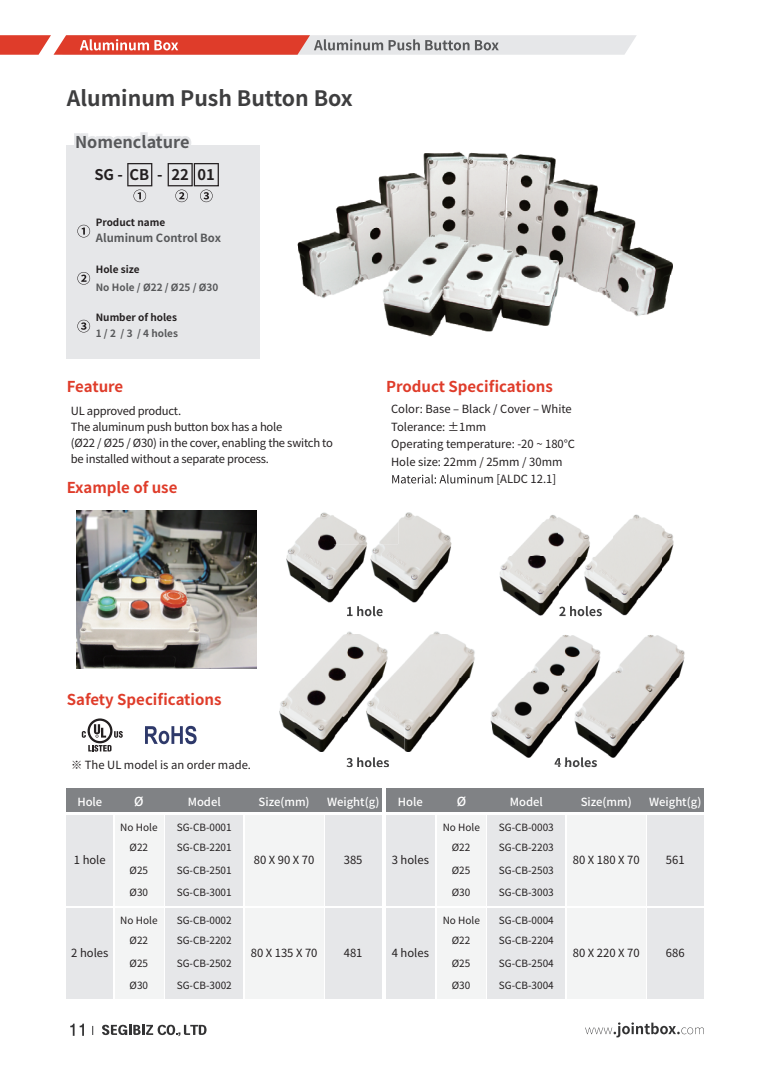
<style>
.page{position:relative;width:773px;height:1081px;background:#fff}
.page>*{position:absolute;margin:0;border:0;box-sizing:border-box;transform-origin:0 0}
.t1{font:700 21.25px "Noto Sans CJ Kkr";color:#3e3e3f}
.t2{font:700 16.25px "Noto Sans CJ Kkr";color:#57585a}
.t3{font:700 15px "Noto Sans CJ Kkr";color:#df3c2a}
.t4{font:700 14.75px "Noto Sans CJ Kkr";color:#231f20}
.t5{font:700 12.5px "Noto Sans CJ Kkr";color:#3e3e3f}
.t6{font:500 12.5px "Noto Sans CJ Kkr";color:#fff}
.t7{font:11.25px/17.5px "Noto Sans CJ Kkr";color:#231f20}
.t8{font:11.25px/16.2px "Noto Sans CJ Kkr";letter-spacing:-.02em;color:#231f20}
.t9{font:500 11.25px "Noto Sans CJ Kkr";color:#fff}
.t10{font:700 11.25px "Noto Sans CJ Kkr";color:#57585a}
.t11{font:10px/20.1px "Noto Sans CJ Kkr";color:#231f20}
.t12{font:700 10px "Noto Sans CJ Kkr";color:#231f20}
.t13{font:700 10px "Noto Sans CJ Kkr";color:#57585a}
</style>
<div class="page">
<img style="left:249px;top:510px;width:72px;height:87px">
<img style="left:321px;top:514px;width:13px;height:89px">
<img style="left:297px;top:151px;width:376px;height:186px">
<svg style="left:0;top:35px;width:636px;height:20px"></svg>
<svg style="left:585px;top:1022px;width:118px;height:15px"></svg>
<svg style="left:70px;top:1023px;width:14px;height:13px"></svg>
<svg style="left:102px;top:1024px;width:104px;height:12px"></svg>
<div style="left:165px;top:908px;width:78px;height:90px;background:#e6e7e9"></div>
<img style="left:77px;top:511px;width:180px;height:157px">
<svg style="left:88px;top:745px;width:23px;height:6px"></svg>
<svg style="left:114px;top:731px;width:9px;height:7px"></svg>
<svg style="left:87px;top:718px;width:25px;height:25px"></svg>
<svg style="left:90px;top:721px;width:20px;height:20px"></svg>
<svg style="left:94px;top:724px;width:12px;height:14px"></svg>
<svg style="left:82px;top:731px;width:4px;height:7px"></svg>
<svg style="left:145px;top:726px;width:51px;height:18px"></svg>
<div style="left:67px;top:788px;width:315px;height:24px;background:#808285"></div>
<div style="left:245px;top:908px;width:78px;height:90px;background:#f3f4f4"></div>
<div style="left:67px;top:908px;width:46px;height:90px;background:#e6e7e9"></div>
<div style="left:115px;top:908px;width:48px;height:90px;background:#f3f4f4"></div>
<div style="left:325px;top:908px;width:57px;height:90px;background:#e6e7e9"></div>
<div style="left:245px;top:815px;width:78px;height:90px;background:#f3f4f4"></div>
<div style="left:165px;top:815px;width:78px;height:90px;background:#e6e7e9"></div>
<div style="left:115px;top:815px;width:48px;height:90px;background:#f3f4f4"></div>
<div style="left:325px;top:815px;width:57px;height:90px;background:#e6e7e9"></div>
<div style="left:67px;top:815px;width:46px;height:90px;background:#e6e7e9"></div>
<div style="left:567px;top:908px;width:78px;height:90px;background:#f3f4f4"></div>
<div style="left:487px;top:908px;width:78px;height:90px;background:#e6e7e9"></div>
<div style="left:437px;top:908px;width:48px;height:90px;background:#f3f4f4"></div>
<div style="left:647px;top:908px;width:57px;height:90px;background:#e6e7e9"></div>
<div style="left:386px;top:788px;width:317px;height:24px;background:#808285"></div>
<div style="left:386px;top:908px;width:48px;height:90px;background:#e6e7e9"></div>
<div style="left:386px;top:815px;width:48px;height:90px;background:#e6e7e9"></div>
<div style="left:567px;top:815px;width:78px;height:90px;background:#f3f4f4"></div>
<div style="left:487px;top:815px;width:78px;height:90px;background:#e6e7e9"></div>
<div style="left:437px;top:815px;width:48px;height:90px;background:#f3f4f4"></div>
<div style="left:647px;top:815px;width:57px;height:90px;background:#e6e7e9"></div>
<div style="left:67px;top:145px;width:193px;height:214px;background:#e6e7e9"></div>
<svg style="left:127px;top:163px;width:25px;height:39px"></svg>
<svg style="left:168px;top:163px;width:51px;height:39px"></svg>
<svg style="left:77px;top:272px;width:13px;height:13px"></svg>
<svg style="left:77px;top:320px;width:13px;height:12px"></svg>
<svg style="left:77px;top:225px;width:13px;height:12px"></svg>
<svg style="left:74px;top:132px;width:117px;height:13px"></svg>
<img style="left:624px;top:514px;width:35px;height:11px">
<img style="left:612px;top:525px;width:50px;height:91px">
<img style="left:662px;top:527px;width:12px;height:42px">
<img style="left:499px;top:515px;width:113px;height:102px">
<img style="left:559px;top:606px;width:42px;height:10px">
<img style="left:334px;top:483px;width:118px;height:61px">
<img style="left:334px;top:544px;width:118px;height:69px">
<img style="left:347px;top:606px;width:35px;height:8px">
<img style="left:398px;top:475px;width:38px;height:8px">
<svg style="left:392px;top:475px;width:6px;height:8px"></svg>
<img style="left:439px;top:475px;width:43px;height:10px">
<img style="left:348px;top:635px;width:127px;height:87px">
<img style="left:369px;top:722px;width:65px;height:30px">
<img style="left:348px;top:631px;width:100px;height:4px">
<img style="left:608px;top:635px;width:77px;height:123px">
<img style="left:279px;top:634px;width:69px;height:118px">
<img style="left:347px;top:615px;width:57px;height:19px">
<img style="left:348px;top:757px;width:41px;height:10px">
<img style="left:348px;top:614px;width:34px;height:2px">
<img style="left:491px;top:635px;width:117px;height:123px">
<img style="left:554px;top:757px;width:8px;height:7px">
<img style="left:562px;top:757px;width:35px;height:7px">
<h1 class="t1" style="left:67px;top:87px;width:287px">Aluminum Push Button Box</h1>
<h2 class="t2" style="left:75px;top:133px;width:116px">Nomenclature</h2>
<h3 class="t4" style="left:94px;top:166px;width:122px">SG - CB - 22 01</h3>
<p class="t12" style="left:96px;top:217px;width:71px">Product name</p>
<p class="t10" style="left:96px;top:231px;width:126px">Aluminum Control Box</p>
<p class="t12" style="left:96px;top:264px;width:45px">Hole size</p>
<p class="t12" style="left:96px;top:312px;width:83px">Number of holes</p>
<p class="t13" style="left:96px;top:328px;width:84px">1 / 2 / 3 / 4 holes</p>
<p class="t13" style="left:96px;top:281px;width:124px">No Hole / Ø22 / Ø25 / Ø30</p>
<h3 class="t3" style="left:67px;top:378px;width:58px">Feature</h3>
<p class="t8" style="left:71px;top:402px;width:263px">UL approved product.<br>The aluminum push button box has a hole<br>(Ø22 / Ø25 / Ø30) in the cover, enabling the switch to be installed without a separate process.</p>
<h3 class="t3" style="left:67px;top:479px;width:112px">Example of use</h3>
<h3 class="t3" style="left:386px;top:378px;width:168px">Product Specifications</h3>
<p class="t7" style="left:391px;top:401px;width:185px">Color: Base ‒ Black / Cover ‒ White<br>Tolerance: ±1mm<br>Operating temperature: -20 ~ 180℃<br>Hole size: 22mm / 25mm / 30mm</p>
<h3 class="t3" style="left:67px;top:691px;width:156px">Safety Specifications</h3>
<p class="t7" style="left:71px;top:756px;width:181px">※ The UL model is an order made.</p>
<p class="t5" style="left:554px;top:755px;width:45px">4 holes</p>
<p class="t9" style="left:77px;top:795px;width:26px">Hole</p>
<p class="t6" style="left:134px;top:794px;width:11px">Ø</p>
<p class="t9" style="left:188px;top:795px;width:35px">Model</p>
<p class="t9" style="left:258px;top:795px;width:52px">Size(mm)</p>
<p class="t9" style="left:327px;top:795px;width:54px">Weight(g)</p>
<p class="t11" style="left:120px;top:817px;width:39px">No Hole</p>
<p class="t11" style="left:130px;top:860px;width:20px">Ø25</p>
<p class="t11" style="left:130px;top:882px;width:20px">Ø30</p>
<p class="t11" style="left:177px;top:817px;width:56px">SG-CB-0001<br>SG-CB-2201</p>
<p class="t11" style="left:177px;top:860px;width:56px">SG-CB-2501</p>
<p class="t11" style="left:177px;top:882px;width:56px">SG-CB-3001</p>
<p class="t11" style="left:130px;top:837px;width:20px">Ø22</p>
<p class="t7" style="left:74px;top:851px;width:33px">1 hole</p>
<p class="t7" style="left:254px;top:851px;width:62px">80 X 90 X 70</p>
<p class="t7" style="left:344px;top:851px;width:20px">385</p>
<p class="t9" style="left:398px;top:795px;width:26px">Hole</p>
<p class="t6" style="left:456px;top:794px;width:11px">Ø</p>
<p class="t9" style="left:509px;top:795px;width:35px">Model</p>
<p class="t9" style="left:580px;top:795px;width:52px">Size(mm)</p>
<p class="t9" style="left:649px;top:795px;width:54px">Weight(g)</p>
<p class="t11" style="left:499px;top:817px;width:56px">SG-CB-0003<br>SG-CB-2203</p>
<p class="t11" style="left:499px;top:860px;width:56px">SG-CB-2503</p>
<p class="t11" style="left:499px;top:882px;width:56px">SG-CB-3003</p>
<p class="t11" style="left:442px;top:817px;width:39px">No Hole</p>
<p class="t11" style="left:451px;top:860px;width:20px">Ø25</p>
<p class="t11" style="left:451px;top:882px;width:20px">Ø30</p>
<p class="t11" style="left:451px;top:837px;width:20px">Ø22</p>
<p class="t7" style="left:392px;top:851px;width:39px">3 holes</p>
<p class="t7" style="left:572px;top:851px;width:68px">80 X 180 X 70</p>
<p class="t7" style="left:665px;top:851px;width:20px">561</p>
<p class="t11" style="left:120px;top:910px;width:39px">No Hole</p>
<p class="t11" style="left:130px;top:953px;width:20px">Ø25</p>
<p class="t11" style="left:177px;top:910px;width:56px">SG-CB-0002<br>SG-CB-2202</p>
<p class="t11" style="left:177px;top:953px;width:56px">SG-CB-2502</p>
<p class="t11" style="left:130px;top:930px;width:20px">Ø22</p>
<p class="t7" style="left:71px;top:944px;width:39px">2 holes</p>
<p class="t7" style="left:251px;top:944px;width:68px">80 X 135 X 70</p>
<p class="t7" style="left:344px;top:944px;width:20px">481</p>
<p class="t11" style="left:130px;top:975px;width:20px">Ø30</p>
<p class="t11" style="left:177px;top:975px;width:56px">SG-CB-3002</p>
<p class="t11" style="left:442px;top:910px;width:39px">No Hole</p>
<p class="t11" style="left:451px;top:953px;width:20px">Ø25</p>
<p class="t11" style="left:451px;top:975px;width:20px">Ø30</p>
<p class="t11" style="left:499px;top:910px;width:56px">SG-CB-0004<br>SG-CB-2204</p>
<p class="t11" style="left:499px;top:953px;width:56px">SG-CB-2504</p>
<p class="t11" style="left:499px;top:975px;width:56px">SG-CB-3004</p>
<p class="t11" style="left:451px;top:930px;width:20px">Ø22</p>
<p class="t7" style="left:392px;top:944px;width:39px">4 holes</p>
<p class="t7" style="left:572px;top:944px;width:68px">80 X 220 X 70</p>
<p class="t7" style="left:665px;top:944px;width:20px">686</p>
</div>
